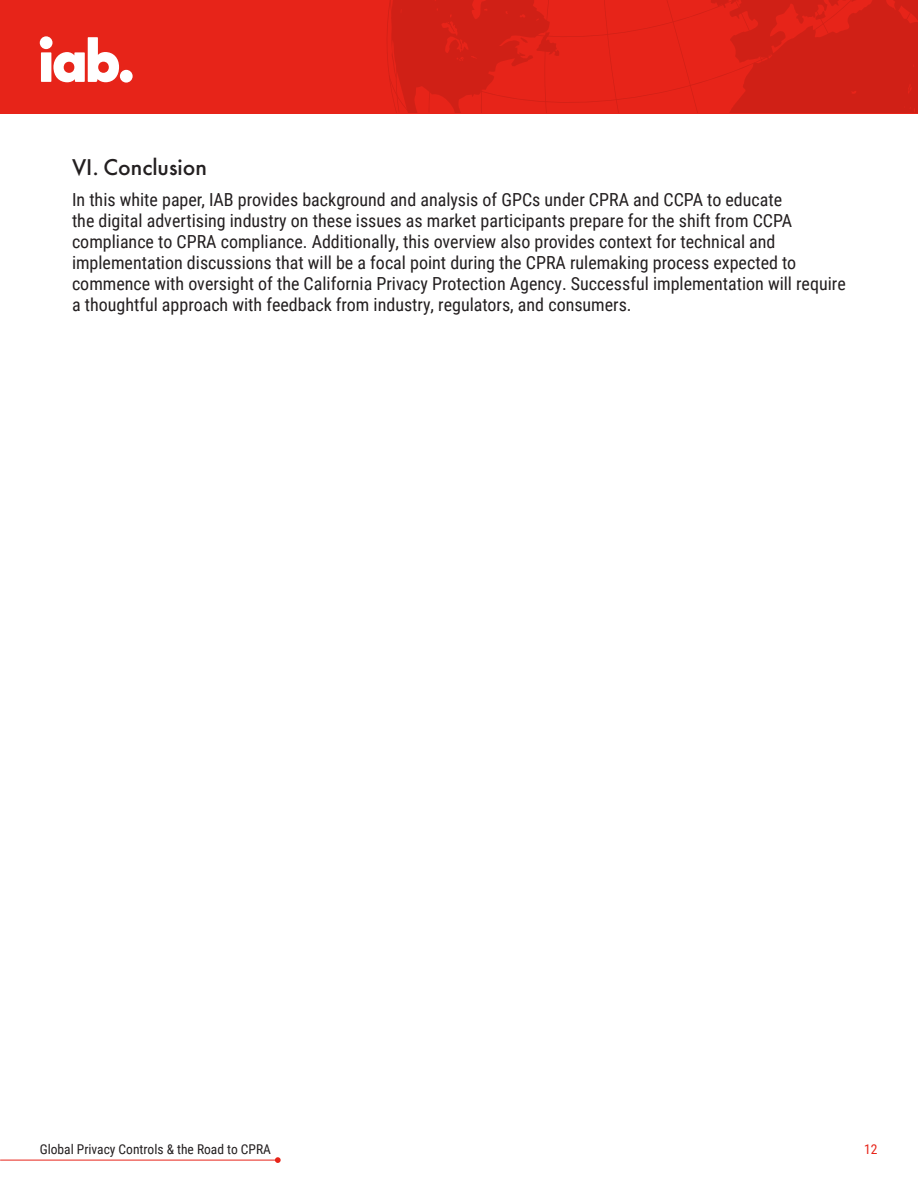
<style>
.page{position:relative;width:918px;height:1188px;background:#fff}
.page>*{position:absolute;margin:0;border:0;box-sizing:border-box;transform-origin:0 0}
.Headline{font:500 21px "Futura";color:#231f20}
.Body{font:18px/21px "Roboto Condensed";color:#231f20}
.t1{font:13.5px "Roboto Condensed";color:#231f20}
.t2{font:13.5px "Roboto Condensed";color:#e72419}
</style>
<div class="page">
<div style="left:0;top:0;width:918px;height:114px;background:#e72419"></div>
<hr style="left:0;top:1160px;width:278px;height:1px;background:#e72419">
<svg style="left:275px;top:1157px;width:6px;height:6px"></svg>
<div style="left:40px;top:36px;width:13px;height:13px;background:#fff;border-radius:50%"></div>
<div style="left:120px;top:70px;width:13px;height:13px;background:#fff;border-radius:50%"></div>
<div style="left:41px;top:52px;width:10px;height:30px;background:#fff"></div>
<svg style="left:53px;top:37px;width:66px;height:45px"></svg>
<svg style="left:388px;top:0;width:530px;height:112px"></svg>
<p class="Headline" style="left:72px;top:153px;width:136px">VI. Conclusion</p>
<p class="Body" style="left:72px;top:189px;width:775px">In this white paper, IAB provides background and analysis of GPCs under CPRA and CCPA to educate<br>the digital advertising industry on these issues as market participants prepare for the shift from CCPA compliance to CPRA compliance. Additionally, this overview also provides context for technical and implementation discussions that will be a focal point during the CPRA rulemaking process expected to commence with oversight of the California Privacy Protection Agency. Successful implementation will require a thoughtful approach with feedback from industry, regulators, and consumers.</p>
<p class="t1" style="left:40px;top:1140px;width:233px">Global Privacy Controls &amp; the Road to CPRA</p>
<p class="t2" style="left:864px;top:1140px;width:15px">12</p>
</div>
